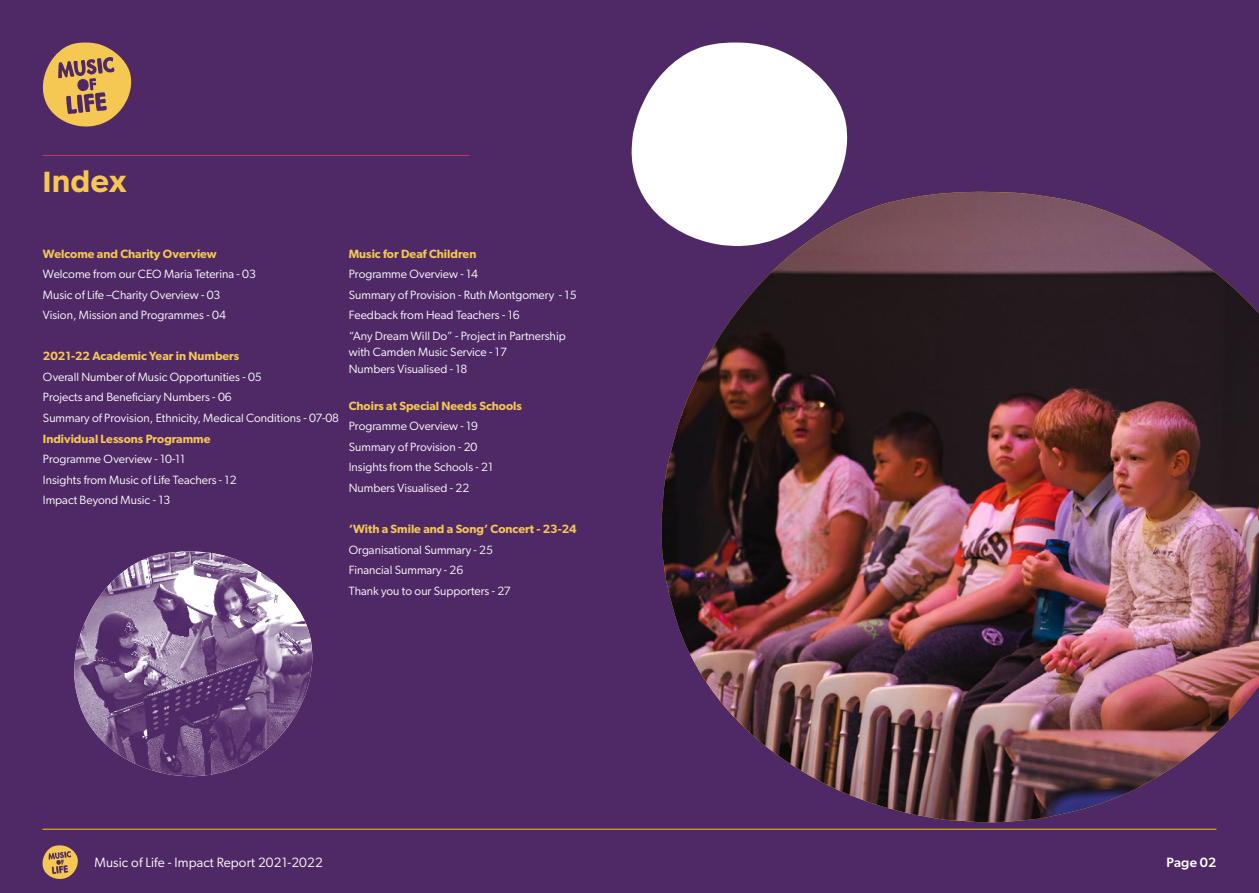
<style>
.page{position:relative;width:1259px;height:893px;background:#4f2966}
.page>*{position:absolute;margin:0;border:0;box-sizing:border-box;transform-origin:0 0}
.t1{font:700 30.45px "ARS Maquette";color:#f5c753}
.t2{font:13.5px "Gibson";letter-spacing:.01em;color:#fff}
.t3{font:500 13.5px "Gibson";letter-spacing:.01em;color:#fff}
.t4{font:12px/20.5px "Gibson";color:#fff}
.t5{font:600 12px "Gibson";color:#f5c753}
</style>
<div class="page">
<svg style="left:43px;top:43px;width:88px;height:84px"></svg>
<svg style="left:631px;top:43px;width:216px;height:174px"></svg>
<hr style="left:43px;top:155px;width:426px;height:1px;background:#bb386e">
<img style="left:74px;top:551px;width:238px;height:226px">
<img style="left:660px;top:192px;width:599px;height:630px">
<hr style="left:43px;top:829px;width:1173px;height:1px;background:#fdc408">
<svg style="left:42px;top:845px;width:36px;height:34px"></svg>
<h1 class="t1" style="left:43px;top:161px;width:86px">Index</h1>
<p class="t5" style="left:43px;top:246px;width:175px">Welcome and Charity Overview</p>
<p class="t4" style="left:43px;top:263px;width:215px">Welcome from our CEO Maria Teterina - 03<br>Music of Life –Charity Overview - 03<br>Vision, Mission and Programmes - 04</p>
<p class="t5" style="left:43px;top:349px;width:198px">2021-22 Academic Year in Numbers</p>
<p class="t4" style="left:43px;top:366px;width:298px">Overall Number of Music Opportunities - 05<br>Projects and Beneficiary Numbers - 06<br>Summary of Provision, Ethnicity, Medical Conditions - 07-08</p>
<p class="t5" style="left:43px;top:431px;width:169px">Individual Lessons Programme</p>
<p class="t4" style="left:43px;top:448px;width:195px">Programme Overview - 10-11<br>Insights from Music of Life Teachers - 12<br>Impact Beyond Music - 13</p>
<p class="t5" style="left:349px;top:246px;width:129px">Music for Deaf Children</p>
<p class="t4" style="left:349px;top:263px;width:229px">Programme Overview - 14<br>Summary of Provision - Ruth Montgomery - 15<br>Feedback from Head Teachers - 16<br>“Any Dream Will Do” - Project in Partnership</p>
<p class="t4" style="left:349px;top:344px;width:160px;line-height:16.5px">with Camden Music Service - 17<br>Numbers Visualised - 18</p>
<p class="t5" style="left:349px;top:398px;width:175px">Choirs at Special Needs Schools</p>
<p class="t4" style="left:349px;top:416px;width:146px">Programme Overview - 19<br>Summary of Provision - 20<br>Insights from the Schools - 21<br>Numbers Visualised - 22</p>
<p class="t5" style="left:349px;top:522px;width:229px">‘With a Smile and a Song’ Concert - 23-24</p>
<p class="t4" style="left:349px;top:539px;width:164px">Organisational Summary - 25<br>Financial Summary - 26<br>Thank you to our Supporters - 27</p>
<p class="t2" style="left:94px;top:854px;width:230px">Music of Life - Impact Report 2021-2022</p>
<p class="t3" style="left:1166px;top:854px;width:51px">Page 02</p>
</div>
